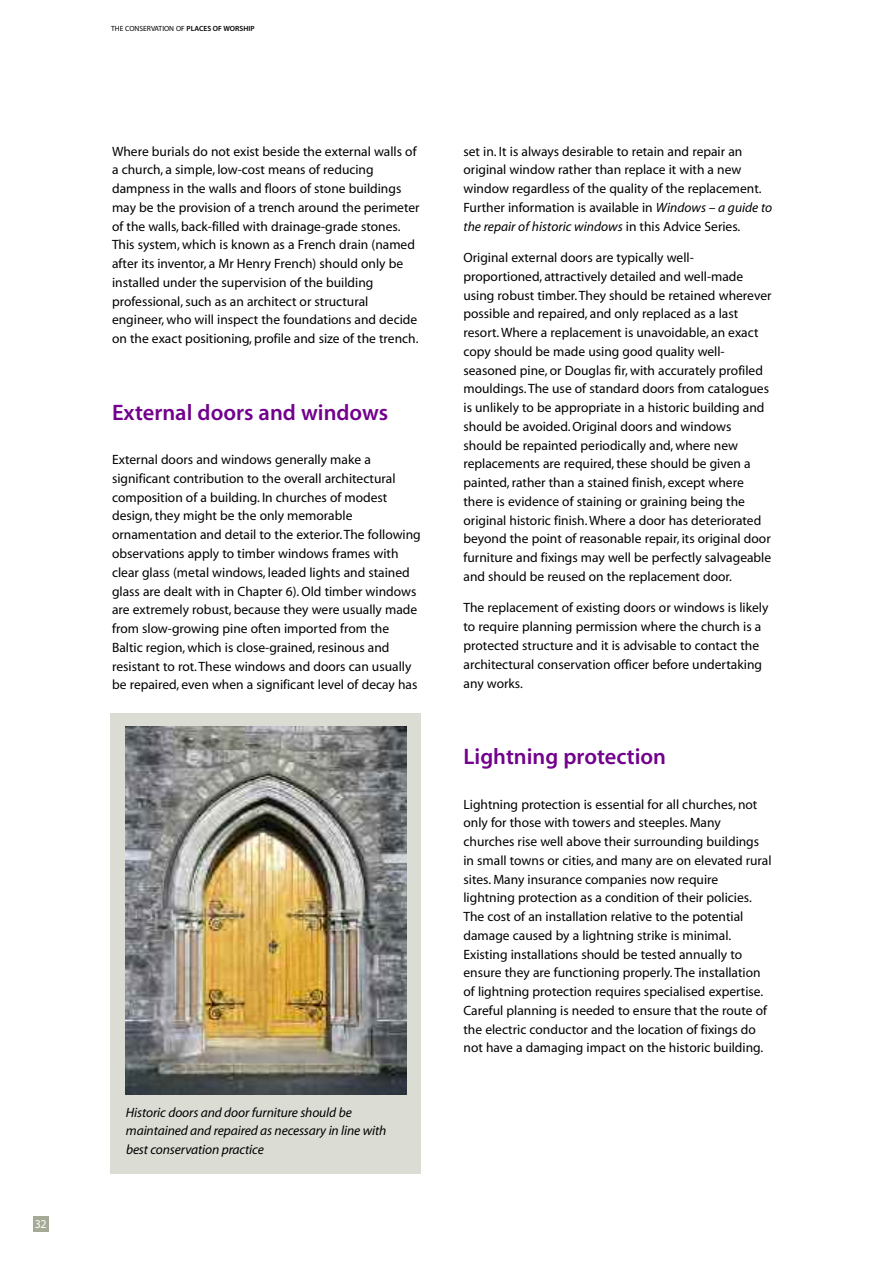
<style>
.page{position:relative;width:893px;height:1263px;background:#fff}
.page>*{position:absolute;margin:0;border:0;box-sizing:border-box;transform-origin:0 0}
.t1{font:22.5px "Myriad MM.565.wt.600.wd";color:#72008c}
.t2{font:13.5px/18.8px "Myriad MM.400.wt.600.wd";color:#000}
.t3{font:13.5px/18.8px "Myriad MM It.400.wt.600.wd";letter-spacing:-.01em;color:#000}
.t4{font:12px "Myriad MM.400.wt.600.wd";color:#fff}
.t5{font:7.5px "Myriad MM.400.wt.600.wd";color:#000}
.s1{font-family:"Myriad MM.565.wt.600.wd"}
.s2{font-family:"Myriad MM It.400.wt.600.wd"}
.s3{font-family:"Myriad MM.400.wt.600.wd"}
</style>
<div class="page">
<div style="left:33px;top:1216px;width:16px;height:16px;background:#a5aa97"></div>
<div style="left:111px;top:713px;width:310px;height:461px;background:#dbddd5"></div>
<img style="left:126px;top:727px;width:280px;height:367px">
<p class="t4" style="left:35px;top:1219px;width:13px">32</p>
<p class="t5" style="left:111px;top:26px;width:145px">THE CONSERVATION OF <span class="s1">PLACES OF WORSHIP</span></p>
<p class="t2" style="left:112px;top:143px;width:309px">Where burials do not exist beside the external walls of a church, a simple, low-cost means of reducing dampness in the walls and floors of stone buildings may be the provision of a trench around the perimeter of the walls, back-filled with drainage-grade stones.<br>This system, which is known as a French drain (named after its inventor, a Mr Henry French) should only be installed under the supervision of the building professional, such as an architect or structural engineer, who will inspect the foundations and decide on the exact positioning, profile and size of the trench.</p>
<h1 class="t1" style="left:112px;top:404px;width:278px">External doors and windows</h1>
<p class="t2" style="left:112px;top:451px;width:310px">External doors and windows generally make a significant contribution to the overall architectural composition of a building. In churches of modest design, they might be the only memorable ornamentation and detail to the exterior.The following observations apply to timber windows frames with clear glass (metal windows, leaded lights and stained glass are dealt with in Chapter 6). Old timber windows are extremely robust, because they were usually made from slow-growing pine often imported from the Baltic region, which is close-grained, resinous and resistant to rot.These windows and doors can usually be repaired, even when a significant level of decay has</p>
<p class="t3" style="left:126px;top:1104px;width:262px">Historic doors and door furniture should be maintained and repaired as necessary in line with best conservation practice</p>
<p class="t2" style="left:463px;top:143px;width:310px">set in. It is always desirable to retain and repair an original window rather than replace it with a new window regardless of the quality of the replacement.<br>Further information is available in <span class="s2">Windows – a guide to</span></p>
<p class="t3" style="left:463px;top:218px;width:278px">the repair of historic windows <span class="s3">in this Advice Series.</span></p>
<p class="t2" style="left:463px;top:249px;width:310px">Original external doors are typically well&shy;proportioned, attractively detailed and well-made using robust timber.They should be retained wherever possible and repaired, and only replaced as a last resort.Where a replacement is unavoidable, an exact copy should be made using good quality well&shy;seasoned pine, or Douglas fir, with accurately profiled mouldings.The use of standard doors from catalogues is unlikely to be appropriate in a historic building and should be avoided. Original doors and windows should be repainted periodically and, where new replacements are required, these should be given a painted, rather than a stained finish, except where there is evidence of staining or graining being the original historic finish.Where a door has deteriorated beyond the point of reasonable repair, its original door furniture and fixings may well be perfectly salvageable and should be reused on the replacement door.</p>
<p class="t2" style="left:463px;top:600px;width:306px">The replacement of existing doors or windows is likely to require planning permission where the church is a protected structure and it is advisable to contact the architectural conservation officer before undertaking any works.</p>
<h1 class="t1" style="left:463px;top:748px;width:204px">Lightning protection</h1>
<p class="t2" style="left:463px;top:796px;width:310px">Lightning protection is essential for all churches, not only for those with towers and steeples. Many churches rise well above their surrounding buildings in small towns or cities, and many are on elevated rural sites. Many insurance companies now require lightning protection as a condition of their policies.<br>The cost of an installation relative to the potential damage caused by a lightning strike is minimal.<br>Existing installations should be tested annually to ensure they are functioning properly.The installation of lightning protection requires specialised expertise.<br>Careful planning is needed to ensure that the route of the electric conductor and the location of fixings do not have a damaging impact on the historic building.</p>
</div>
